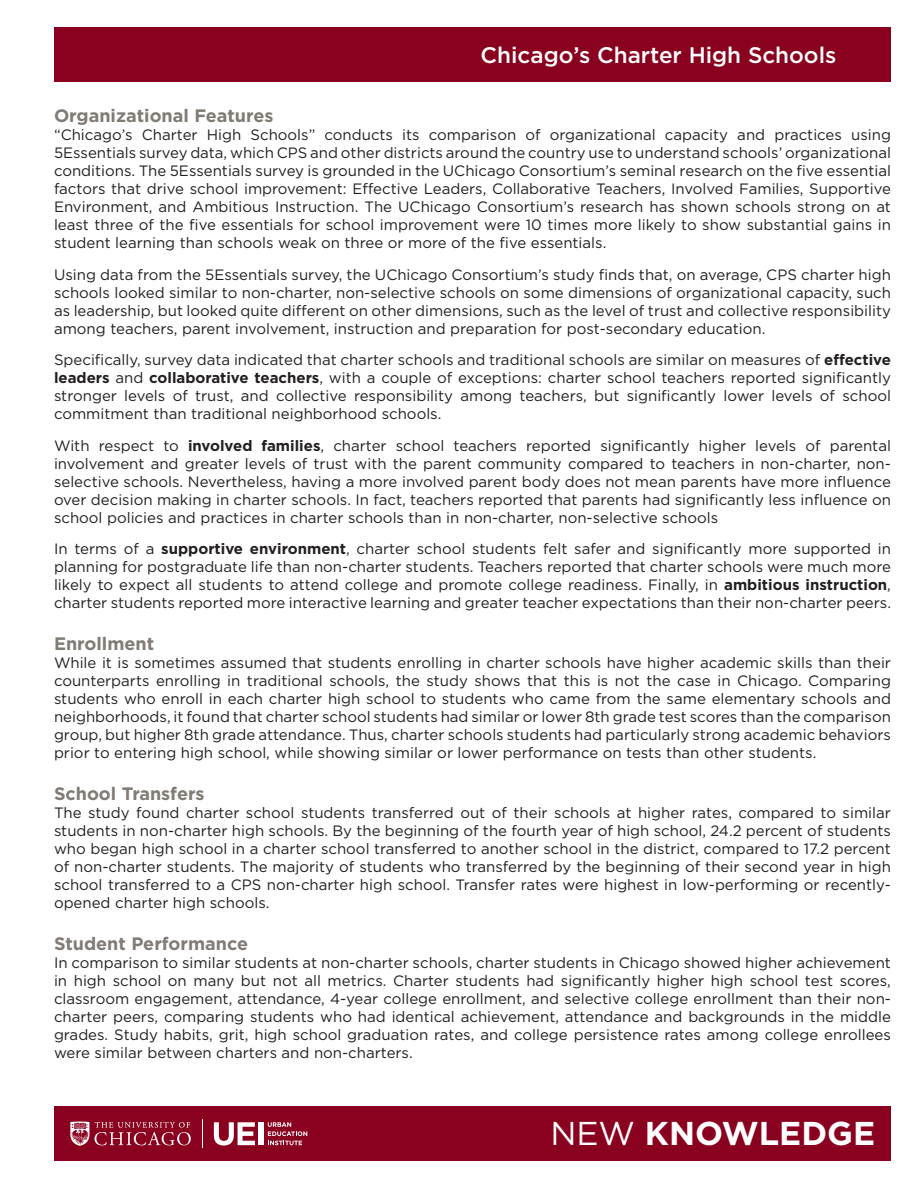
<style>
.page{position:relative;width:918px;height:1188px;background:#fff}
.page>*{position:absolute;margin:0;border:0;box-sizing:border-box;transform-origin:0 0}
.t1{font:700 33px "Gotham";color:#fff}
.t2{font:500 22.5px "Gotham";color:#fff}
.Subheading{font:700 18px "Gotham";color:#817b75}
.Text{font:15px/18px "Gotham";color:#231f20;text-align:justify}
.s1{font-weight:700}
.s2{font-weight:400}
</style>
<div class="page">
<div style="left:54px;top:27px;width:837px;height:55px;background:#8a011f"></div>
<div style="left:54px;top:1106px;width:837px;height:55px;background:#8a011f"></div>
<svg style="left:70px;top:1121px;width:121px;height:25px"></svg>
<svg style="left:214px;top:1122px;width:41px;height:24px"></svg>
<div style="left:258px;top:1122px;width:5px;height:23px;background:#fff"></div>
<svg style="left:268px;top:1122px;width:39px;height:23px"></svg>
<svg style="left:202px;top:1119px;width:1px;height:29px"></svg>
<p class="t2" style="left:481px;top:40px;width:357px">Chicago’s Charter High Schools</p>
<p class="Subheading" style="left:54px;top:104px;width:221px">Organizational Features</p>
<p class="Text" style="left:54px;top:126px;width:839px">“Chicago’s Charter High Schools” conducts its comparison of organizational capacity and practices using 5Essentials survey data, which CPS and other districts around the country use to understand schools’ organizational conditions. The 5Essentials survey is grounded in the UChicago Consortium’s seminal research on the five essential factors that drive school improvement: Effective Leaders, Collaborative Teachers, Involved Families, Supportive Environment, and Ambitious Instruction. The UChicago Consortium’s research has shown schools strong on at least three of the five essentials for school improvement were 10 times more likely to show substantial gains in student learning than schools weak on three or more of the five essentials.</p>
<p class="Text" style="left:54px;top:265px;width:839px">Using data from the 5Essentials survey, the UChicago Consortium’s study finds that, on average, CPS charter high schools looked similar to non-charter, non-selective schools on some dimensions of organizational capacity, such as leadership, but looked quite different on other dimensions, such as the level of trust and collective responsibility among teachers, parent involvement, instruction and preparation for post-secondary education.</p>
<p class="Text" style="left:54px;top:351px;width:839px">Specifically, survey data indicated that charter schools and traditional schools are similar on measures of <span class="s1">effective leaders</span> and <span class="s1">collaborative teachers</span>, with a couple of exceptions: charter school teachers reported significantly stronger levels of trust, and collective responsibility among teachers, but significantly lower levels of school commitment than traditional neighborhood schools.</p>
<p class="Text" style="left:54px;top:436px;width:839px">With respect to <span class="s1">involved families</span>, charter school teachers reported significantly higher levels of parental involvement and greater levels of trust with the parent community compared to teachers in non-charter, non&shy;selective schools. Nevertheless, having a more involved parent body does not mean parents have more influence over decision making in charter schools. In fact, teachers reported that parents had significantly less influence on school policies and practices in charter schools than in non-charter, non-selective schools</p>
<p class="Text" style="left:54px;top:540px;width:839px">In terms of a <span class="s1">supportive environment</span>, charter school students felt safer and significantly more supported in planning for postgraduate life than non-charter students. Teachers reported that charter schools were much more likely to expect all students to attend college and promote college readiness. Finally, in <span class="s1">ambitious instruction</span>, charter students reported more interactive learning and greater teacher expectations than their non-charter peers.</p>
<p class="Subheading" style="left:54px;top:632px;width:102px">Enrollment</p>
<p class="Text" style="left:54px;top:654px;width:839px">While it is sometimes assumed that students enrolling in charter schools have higher academic skills than their counterparts enrolling in traditional schools, the study shows that this is not the case in Chicago. Comparing students who enroll in each charter high school to students who came from the same elementary schools and neighborhoods, it found that charter school students had similar or lower 8th grade test scores than the comparison group, but higher 8th grade attendance. Thus, charter schools students had particularly strong academic behaviors prior to entering high school, while showing similar or lower performance on tests than other students.</p>
<p class="Subheading" style="left:54px;top:782px;width:152px">School Transfers</p>
<p class="Text" style="left:54px;top:803px;width:839px">The study found charter school students transferred out of their schools at higher rates, compared to similar students in non-charter high schools. By the beginning of the fourth year of high school, 24.2 percent of students who began high school in a charter school transferred to another school in the district, compared to 17.2 percent of non-charter students. The majority of students who transferred by the beginning of their second year in high school transferred to a CPS non-charter high school. Transfer rates were highest in low-performing or recently&shy;opened charter high schools.</p>
<p class="Subheading" style="left:54px;top:932px;width:196px">Student Performance</p>
<p class="Text" style="left:54px;top:953px;width:839px">In comparison to similar students at non-charter schools, charter students in Chicago showed higher achievement in high school on many but not all metrics. Charter students had significantly higher high school test scores, classroom engagement, attendance, 4-year college enrollment, and selective college enrollment than their non&shy;charter peers, comparing students who had identical achievement, attendance and backgrounds in the middle grades. Study habits, grit, high school graduation rates, and college persistence rates among college enrollees were similar between charters and non-charters.</p>
<h1 class="t1" style="left:550px;top:1112px;width:326px"><span class="s2">NEW</span> KNOWLEDGE</h1>
</div>
